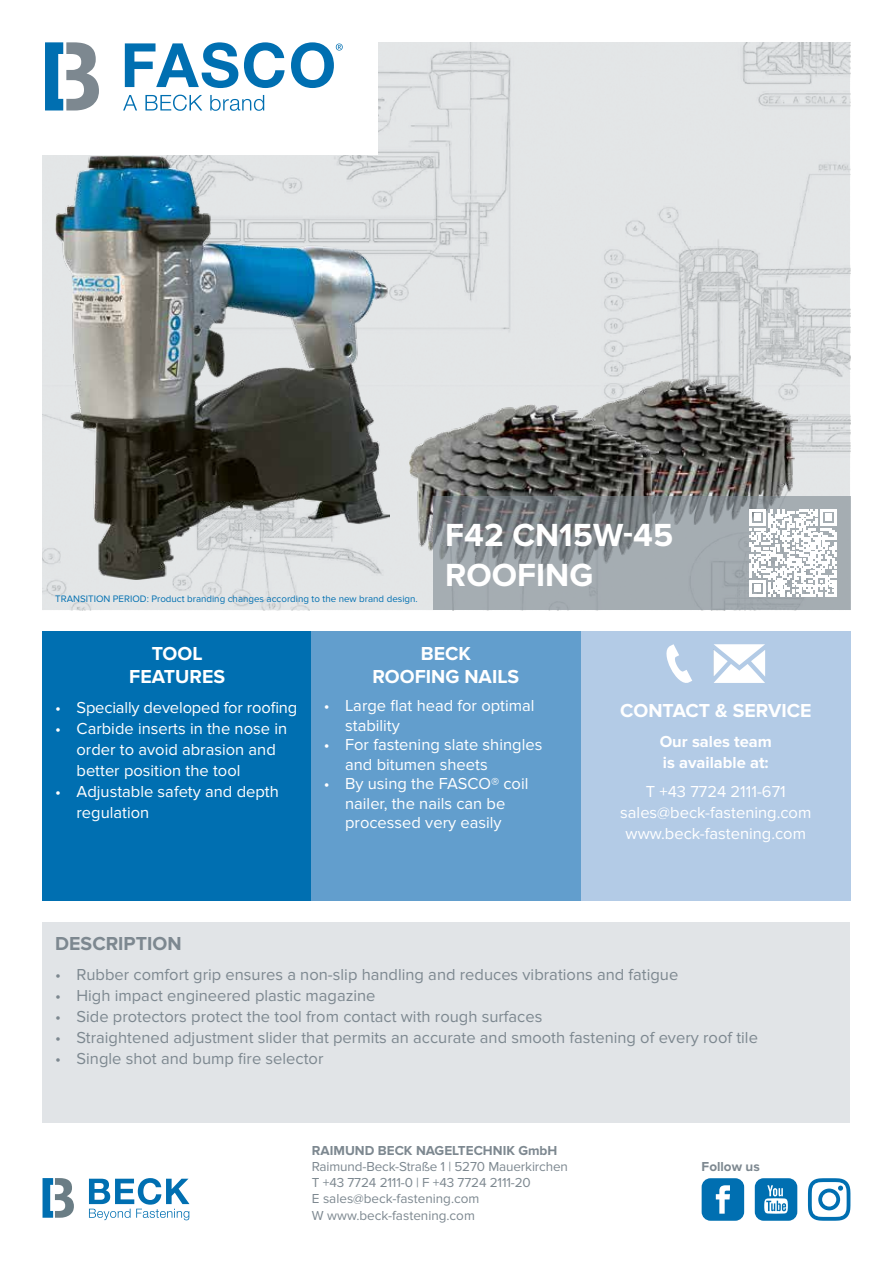
<style>
.page{position:relative;width:893px;height:1263px;background:#fff}
.page>*{position:absolute;margin:0;border:0;box-sizing:border-box;transform-origin:0 0}
.t1{font:700 33.15px/39.8px "Proxima Nova";color:#fff}
.t2{font:700 19.5px/23.4px "Proxima Nova";color:#fff;text-align:center}
.t3{font:700 19.5px "Proxima Nova";color:#7d8890}
.t4{font:16.5px/21px "Proxima Nova";color:#fff}
.t5{font:16.5px "Proxima Nova";color:#7d8890}
.t6{font:700 16.5px/21px "Proxima Nova";color:#fff}
.t7{font:13.5px/16.2px "Proxima Nova";letter-spacing:-.01em;color:#7d8890}
.t8{font:700 13.5px "Proxima Nova";color:#7d8890}
.t9{font:9.75px "Proxima Nova";color:#006fb1}
</style>
<div class="page">
<div style="left:43px;top:631px;width:269px;height:270px;background:#006fb1"></div>
<div style="left:43px;top:922px;width:807px;height:201px;background:#e1e4e7"></div>
<div style="left:312px;top:631px;width:269px;height:270px;background:#629ecd"></div>
<div style="left:581px;top:631px;width:269px;height:270px;background:#b3cbe6"></div>
<svg style="left:43px;top:43px;width:807px;height:567px;background:#dfe2e3"></svg>
<img style="left:579px;top:378px;width:218px;height:118px">
<img style="left:55px;top:155px;width:334px;height:424px">
<img style="left:410px;top:404px;width:249px;height:167px">
<svg style="left:89px;top:1178px;width:100px;height:42px"></svg>
<svg style="left:43px;top:1178px;width:31px;height:40px"></svg>
<svg style="left:432px;top:496px;width:418px;height:114px;background:#949ba0"></svg>
<svg style="left:749px;top:509px;width:88px;height:87px"></svg>
<hr style="left:834px;top:580px;width:3px;height:16px;background:#fff">
<svg style="left:666px;top:644px;width:26px;height:39px"></svg>
<svg style="left:713px;top:644px;width:52px;height:39px"></svg>
<div style="left:0;top:0;width:378px;height:154px;background:#fff"></div>
<svg style="left:123px;top:95px;width:14px;height:15px"></svg>
<svg style="left:145px;top:95px;width:57px;height:16px"></svg>
<svg style="left:210px;top:95px;width:54px;height:16px"></svg>
<svg style="left:125px;top:42px;width:113px;height:46px"></svg>
<svg style="left:244px;top:42px;width:41px;height:46px"></svg>
<svg style="left:291px;top:42px;width:52px;height:46px"></svg>
<svg style="left:45px;top:42px;width:54px;height:68px"></svg>
<svg style="left:702px;top:1178px;width:42px;height:43px;background:#2a86bd"></svg>
<svg style="left:755px;top:1178px;width:42px;height:43px;background:#398fc2"></svg>
<svg style="left:808px;top:1178px;width:42px;height:43px"></svg>
<p class="t9" style="left:55px;top:593px;width:364px">TRANSITION PERIOD: Product branding changes according to the new brand design.</p>
<h1 class="t1" style="left:445px;top:516px;width:229px">F42 CN15W-45<br>ROOFING</h1>
<p class="t2" style="left:129px;top:642px;width:97px">TOOL<br>FEATURES</p>
<p class="t4" style="left:55px;top:697px;width:244px">• Specially developed for roofing</p>
<p class="t4" style="left:77px;top:718px;width:212px;text-indent:-21px">• Carbide inserts in the nose in order to avoid abrasion and better position the tool</p>
<p class="t4" style="left:77px;top:781px;width:204px;text-indent:-21px">• Adjustable safety and depth regulation</p>
<p class="t2" style="left:372px;top:642px;width:148px">BECK<br>ROOFING NAILS</p>
<p class="t4" style="left:345px;top:696px;width:191px;line-height:19.5px;text-indent:-21px">• Large flat head for optimal stability</p>
<p class="t4" style="left:345px;top:735px;width:199px;line-height:19.5px;text-indent:-21px">• For fastening slate shingles and bitumen sheets</p>
<p class="t4" style="left:324px;top:774px;width:206px;line-height:19.5px;text-align:center">• By using the FASCO® coil nailer, the nails can be processed very easily</p>
<p class="t2" style="left:620px;top:699px;width:193px">CONTACT &amp; SERVICE</p>
<p class="t6" style="left:660px;top:731px;width:114px">Our sales team is available at:</p>
<p class="t4" style="left:620px;top:781px;width:193px;text-align:center">T +43 7724 2111-671 sales@beck-fastening.com www.beck-fastening.com</p>
<p class="t3" style="left:55px;top:932px;width:128px">DESCRIPTION</p>
<p class="t5" style="left:55px;top:965px;width:625px">• Rubber comfort grip ensures a non-slip handling and reduces vibrations and fatigue</p>
<p class="t5" style="left:55px;top:986px;width:322px">• High impact engineered plastic magazine</p>
<p class="t5" style="left:55px;top:1007px;width:489px">• Side protectors protect the tool from contact with rough surfaces</p>
<p class="t5" style="left:55px;top:1028px;width:704px">• Straightened adjustment slider that permits an accurate and smooth fastening of every roof tile</p>
<p class="t5" style="left:55px;top:1049px;width:270px">• Single shot and bump fire selector</p>
<p class="t8" style="left:312px;top:1142px;width:247px">RAIMUND BECK NAGELTECHNIK GmbH</p>
<p class="t7" style="left:312px;top:1158px;width:258px">Raimund-Beck-Straße 1 | 5270 Mauerkirchen T +43 7724 2111-0 | F +43 7724 2111-20<br>E sales@beck-fastening.com<br>W www.beck-fastening.com</p>
<p class="t8" style="left:702px;top:1159px;width:60px">Follow us</p>
</div>
